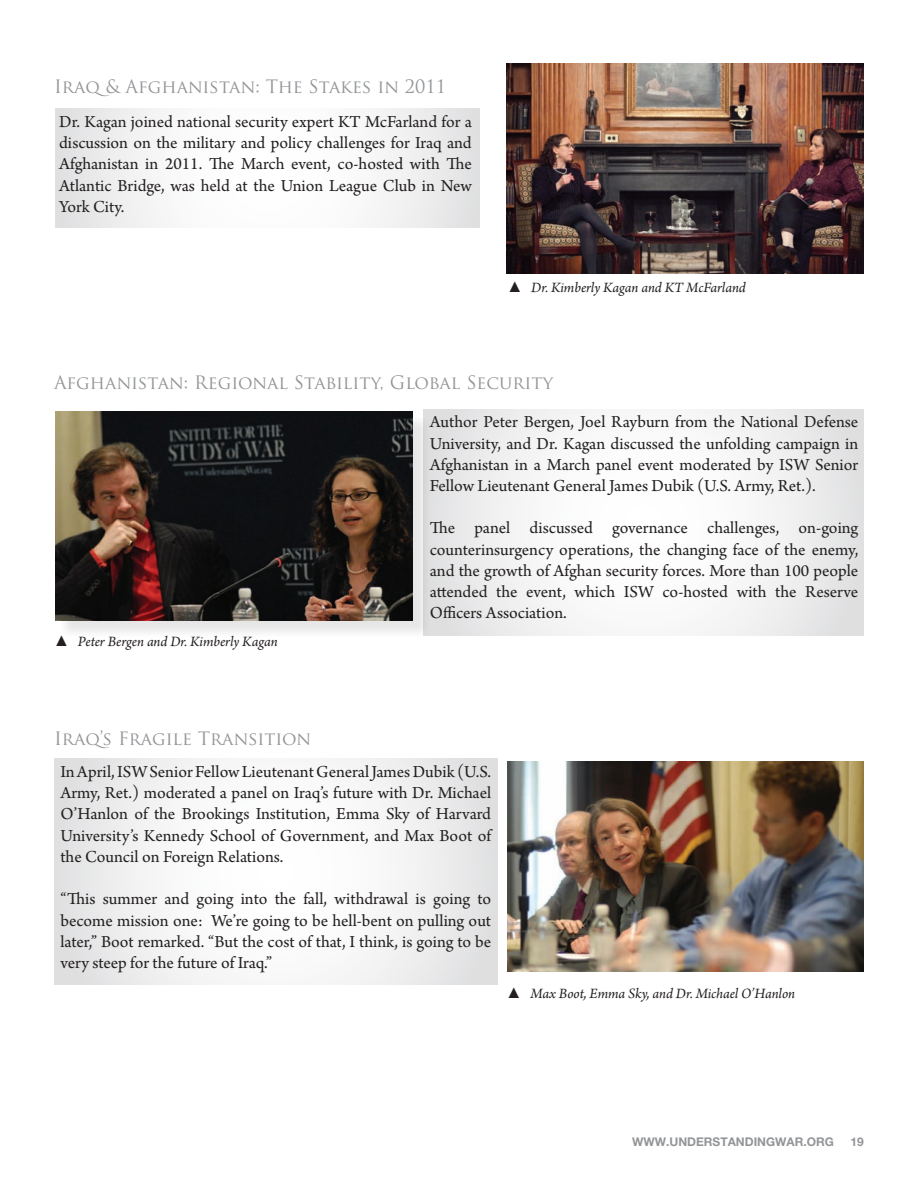
<style>
.page{position:relative;width:918px;height:1188px;background:#fff}
.page>*{position:absolute;margin:0;border:0;box-sizing:border-box;transform-origin:0 0}
.t1{font:18px "Trajan Pro";color:#939598}
.t2{font:17.7px/21.3px "Arno Pro";color:#231f20;text-align:justify}
.t3{font:italic 15px "Arno Pro";letter-spacing:-.005em;color:#231f20}
.t4{font:700 12px "Helvetica Neue";color:#939598}
.s1{font-family:"Times New Roman";font-style:normal}
</style>
<div class="page">
<svg style="left:423px;top:410px;width:441px;height:225px"></svg>
<svg style="left:54px;top:759px;width:443px;height:225px"></svg>
<img style="left:507px;top:761px;width:357px;height:211px">
<div style="left:58px;top:414px;width:380px;height:231px;background:#231f20;opacity:.11"></div>
<img style="left:55px;top:412px;width:358px;height:209px">
<svg style="left:56px;top:109px;width:424px;height:119px"></svg>
<img style="left:506px;top:64px;width:358px;height:210px">
<p class="t1" style="left:54px;top:75px;width:394px">Iraq&amp; Afghanistan: The Stakes in 2011</p>
<p class="t2" style="left:59px;top:112px;width:414px">Dr. Kagan joined national security expert KT McFarland for a discussion on the military and policy challenges for Iraq and Afghanistan in 2011. The March event, co-hosted with The Atlantic Bridge, was held at the Union League Club in New York City.</p>
<p class="t3" style="left:507px;top:279px;width:240px"><span class="s1">▲</span> Dr. Kimberly Kagan and KT McFarland</p>
<p class="t1" style="left:54px;top:371px;width:501px">Afghanistan: Regional Stability, Global Security</p>
<p class="t2" style="left:430px;top:412px;width:430px">Author Peter Bergen, Joel Rayburn from the National Defense University, and Dr. Kagan discussed the unfolding campaign in Afghanistan in a March panel event moderated by ISW Senior Fellow Lieutenant General James Dubik (U.S. Army, Ret.).</p>
<p class="t2" style="left:430px;top:518px;width:430px">The panel discussed governance challenges, on-going counterinsurgency operations, the changing face of the enemy, and the growth of Afghan security forces. More than 100 people attended the event, which ISW co-hosted with the Reserve Officers Association.</p>
<p class="t3" style="left:54px;top:633px;width:225px"><span class="s1">▲</span> Peter Bergen and Dr. Kimberly Kagan</p>
<p class="t1" style="left:54px;top:727px;width:259px">Iraq’s Fragile Transition</p>
<p class="t2" style="left:60px;top:762px;width:432px">In April, ISW Senior Fellow Lieutenant General James Dubik (U.S.<br>Army, Ret.) moderated a panel on Iraq’s future with Dr. Michael O’Hanlon of the Brookings Institution, Emma Sky of Harvard University’s Kennedy School of Government, and Max Boot of the Council on Foreign Relations.</p>
<p class="t2" style="left:60px;top:889px;width:432px">“This summer and going into the fall, withdrawal is going to become mission one: We’re going to be hell-bent on pulling out later,” Boot remarked. “But the cost of that, I think, is going to be very steep for the future of Iraq.”</p>
<p class="t3" style="left:507px;top:984px;width:290px"><span class="s1">▲</span> Max Boot, Emma Sky, and Dr. Michael O’Hanlon</p>
<p class="t4" style="left:632px;top:1134px;width:203px">WWW.UNDERSTANDINGWAR.ORG</p>
<p class="t4" style="left:851px;top:1134px;width:15px">19</p>
</div>
